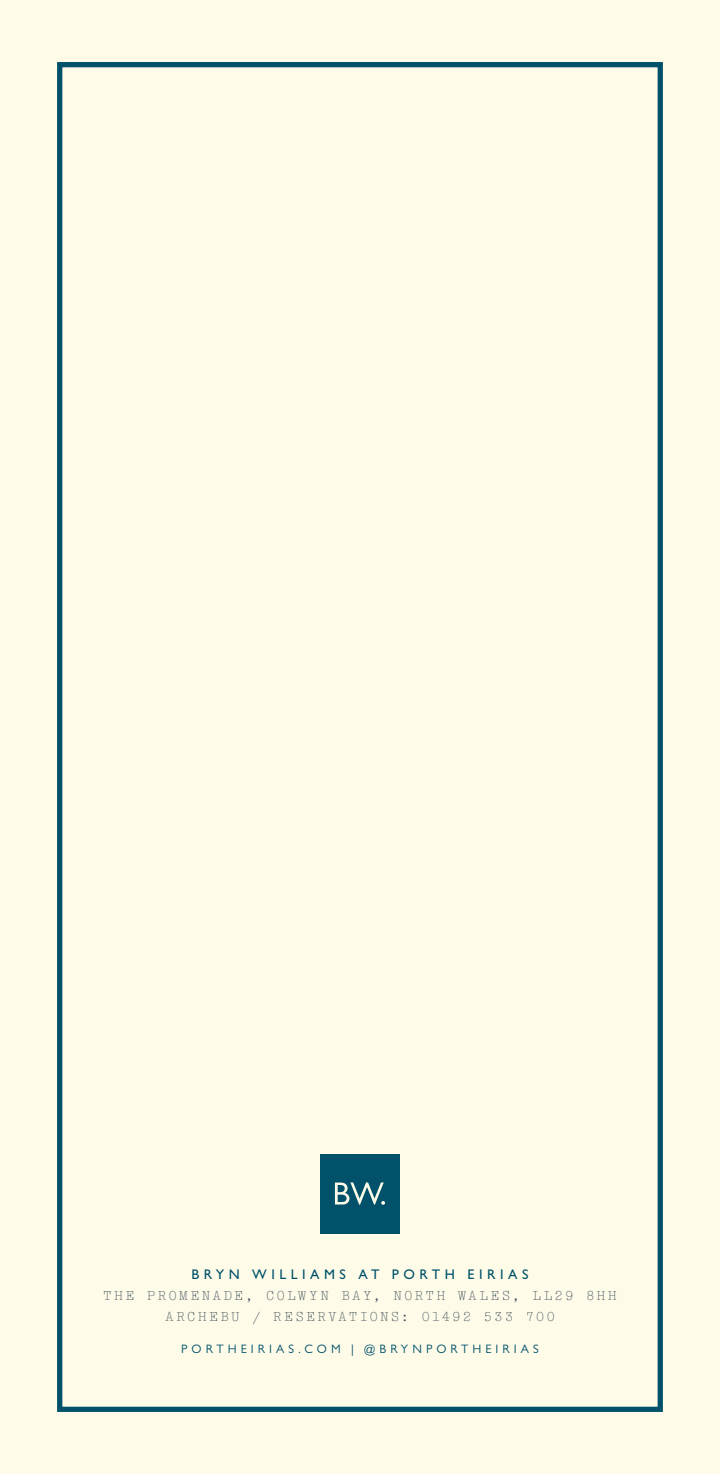
<style>
.page{position:relative;width:720px;height:1474px;background:#fff}
.page>*{position:absolute;margin:0;border:0;box-sizing:border-box;transform-origin:0 0}
.t1{font:14px "Typewriter Elite";letter-spacing:.17em;color:#4d5b61}
.t2{font:500 14px "Gill Sans MT Pro";letter-spacing:.32em;color:#005169}
.t3{font:12.25px "Gill Sans MT Pro";letter-spacing:.325em;color:#005169}
</style>
<div class="page">
<div style="left:0;top:0;width:719px;height:1473px;background:#fefbe9"></div>
<div style="left:57px;top:62px;width:605px;height:1349px;border:5px solid #005169"></div>
<div style="left:320px;top:1153px;width:79px;height:80px;background:#005169"></div>
<svg style="left:335px;top:1182px;width:50px;height:22px"></svg>
<p class="t2" style="left:191px;top:1266px;width:338px">BRYN WILLIAMS AT PORTH EIRIAS</p>
<p class="t1" style="left:103px;top:1287px;width:514px">THE PROMENADE, COLWYN BAY, NORTH WALES, LL29 8HH</p>
<p class="t1" style="left:165px;top:1308px;width:391px">ARCHEBU / RESERVATIONS: 01492 533 700</p>
<p class="t3" style="left:181px;top:1341px;width:359px">PORTHEIRIAS.COM | @BRYNPORTHEIRIAS</p>
</div>
